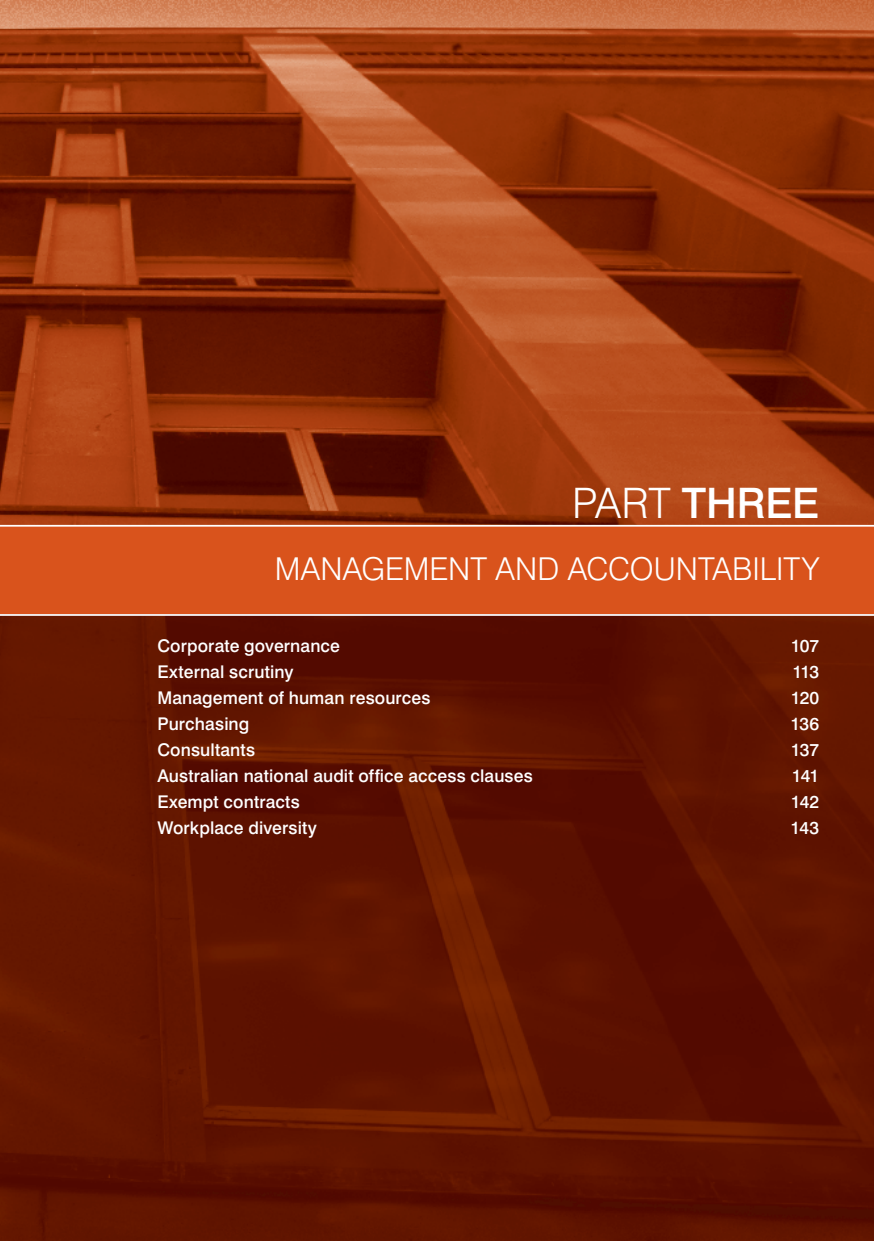
<style>
.page{position:relative;width:874px;height:1241px;background:#fff}
.page>*{position:absolute;margin:0;border:0;box-sizing:border-box;transform-origin:0 0}
.Part_number{font:500 42px "Swiss 721 BT";letter-spacing:-.005em;color:#fff}
.Part_title{font:300 31.5px "Swiss 721 BT";color:#fff}
.TOC_H1{font:500 17.5px "Swiss 721 BT";letter-spacing:.005em;color:#fff}
.s1{font-weight:300}
</style>
<div class="page">
<img style="left:0;top:0;width:873px;height:1240px">
<div style="left:0;top:526px;width:873px;height:88px;background:#d9531c"></div>
<hr style="left:0;top:525px;width:873px;height:1px;background:#fff">
<hr style="left:0;top:614px;width:873px;height:1px;background:#fff">
<p class="Part_number" style="left:572px;top:477px;width:248px"><span class="s1">PART</span> THREE</p>
<p class="Part_title" style="left:274px;top:549px;width:546px">MANAGEMENT AND ACCOUNTABILITY</p>
<p class="TOC_H1" style="left:157px;top:635px;width:184px">Corporate governance</p>
<p class="TOC_H1" style="left:790px;top:635px;width:30px">107</p>
<p class="TOC_H1" style="left:157px;top:661px;width:138px">External scrutiny</p>
<p class="TOC_H1" style="left:792px;top:661px;width:28px">113</p>
<p class="TOC_H1" style="left:157px;top:687px;width:274px">Management of human resources</p>
<p class="TOC_H1" style="left:790px;top:687px;width:30px">120</p>
<p class="TOC_H1" style="left:157px;top:712px;width:93px">Purchasing</p>
<p class="TOC_H1" style="left:790px;top:712px;width:30px">136</p>
<p class="TOC_H1" style="left:157px;top:738px;width:99px">Consultants</p>
<p class="TOC_H1" style="left:790px;top:738px;width:30px">137</p>
<p class="TOC_H1" style="left:157px;top:764px;width:377px">Australian national audit office access clauses</p>
<p class="TOC_H1" style="left:791px;top:764px;width:29px">141</p>
<p class="TOC_H1" style="left:157px;top:790px;width:144px">Exempt contracts</p>
<p class="TOC_H1" style="left:790px;top:790px;width:30px">142</p>
<p class="TOC_H1" style="left:157px;top:816px;width:161px">Workplace diversity</p>
<p class="TOC_H1" style="left:790px;top:816px;width:30px">143</p>
</div>
